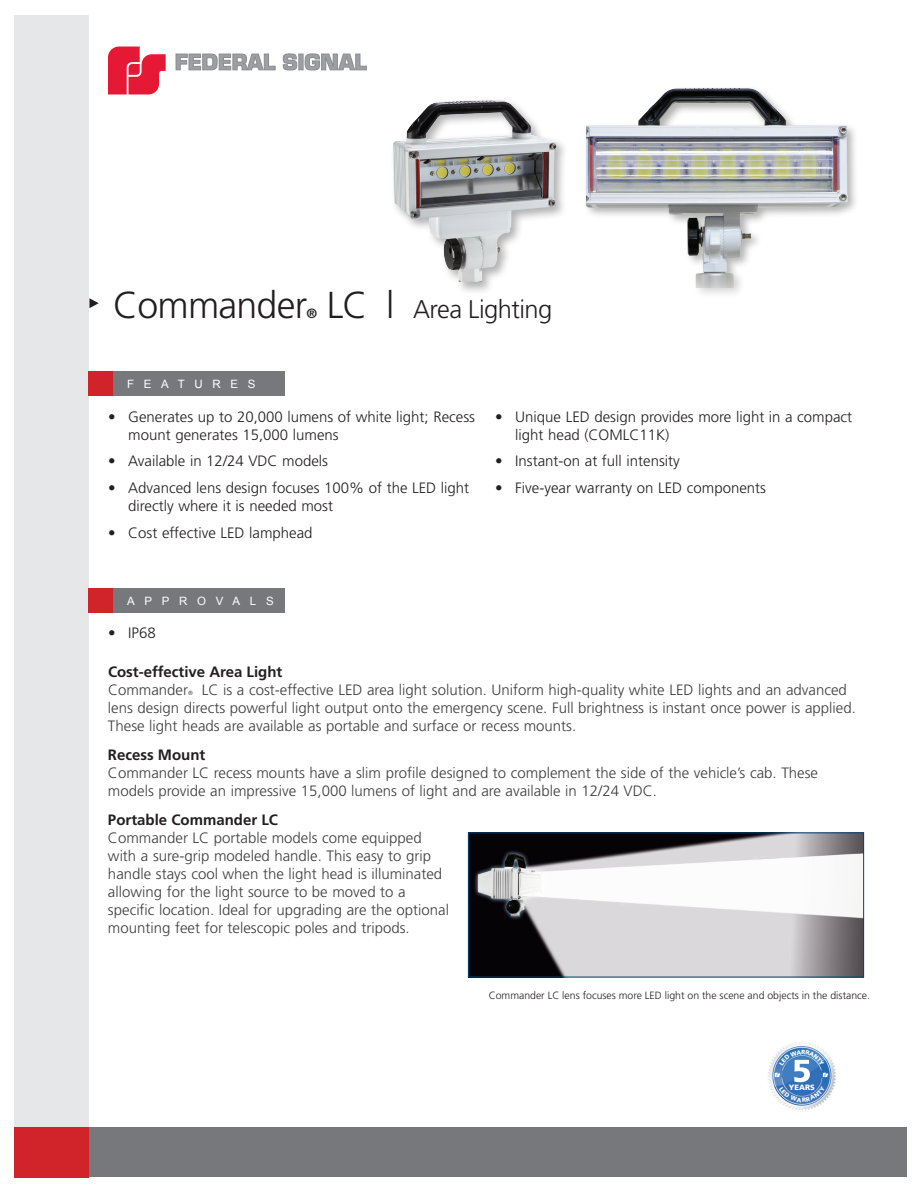
<style>
.page{position:relative;width:918px;height:1188px;background:#fff}
.page>*{position:absolute;margin:0;border:0;box-sizing:border-box;transform-origin:0 0}
.t1{font:300 37.5px "Frutiger LT Std";letter-spacing:-.02em;color:#231f20}
.t2{font:300 25.5px "Frutiger LT Std";letter-spacing:-.02em;color:#231f20}
.t3{font:300 15px/18px "Frutiger LT Std";color:#3e3e3f}
.t4{font:300 15px/18px "Frutiger LT Std";color:#231f20}
.t5{font:700 15px "Frutiger LT Std";color:#231f20}
.t6{font:700 13.5px "Frutiger LT Std";color:#231f20}
.t7{font:11.55px "Arial";letter-spacing:.85em;color:#fff}
.t8{font:300 10.5px "Frutiger LT Std";color:#231f20}
.t9{font:900 7.65px "Frutiger";color:#fff}
.t10{font:300 6px "Frutiger LT Std";color:#3e3e3f}
.s1{font-size:37.5px}
</style>
<div class="page">
<div style="left:14px;top:1127px;width:892px;height:50px;background:#76787b"></div>
<div style="left:14px;top:15px;width:74px;height:1162px;background:#e6e7e9"></div>
<div style="left:88px;top:372px;width:25px;height:24px;background:#d1232a"></div>
<div style="left:88px;top:588px;width:25px;height:25px;background:#d1232a"></div>
<svg style="left:89px;top:298px;width:10px;height:10px"></svg>
<svg style="left:176px;top:54px;width:99px;height:16px"></svg>
<svg style="left:283px;top:54px;width:14px;height:16px"></svg>
<hr style="left:299px;top:54px;width:4px;height:16px;background:#96989b">
<svg style="left:305px;top:54px;width:62px;height:16px"></svg>
<svg style="left:108px;top:47px;width:58px;height:47px"></svg>
<div style="left:113px;top:372px;width:172px;height:24px;background:#76787b"></div>
<div style="left:113px;top:588px;width:172px;height:25px;background:#76787b"></div>
<div style="left:14px;top:1128px;width:74px;height:50px;background:#d1232a"></div>
<img style="left:768px;top:1042px;width:69px;height:69px">
<img style="left:470px;top:834px;width:392px;height:141px">
<div style="left:468px;top:832px;width:396px;height:145px;border:1px solid #00467e"></div>
<img style="left:586px;top:88px;width:270px;height:200px">
<div style="left:390px;top:97px;width:179px;height:198px;background:#231f20;opacity:.35"></div>
<img style="left:393px;top:101px;width:115px;height:181px">
<svg style="left:775px;top:1050px;width:53px;height:52px;background:#6492c7"></svg>
<h1 class="t1" style="left:113px;top:283px;width:196px">Commander</h1>
<p class="t6" style="left:306px;top:305px;width:12px">®</p>
<h2 class="t2" style="left:327px;top:294px;width:227px"><span class="s1">LC l</span> Area Lighting</h2>
<p class="t7" style="left:127px;top:376px;width:130px">FEATURES</p>
<p class="t4" style="left:128px;top:408px;width:348px;text-indent:-20px">• Generates up to 20,000 lumens of white light; Recess mount generates 15,000 lumens</p>
<p class="t4" style="left:108px;top:452px;width:222px">• Available in 12/24 VDC models</p>
<p class="t4" style="left:128px;top:479px;width:342px;text-indent:-20px">• Advanced lens design focuses 100% of the LED light directly where it is needed most</p>
<p class="t4" style="left:108px;top:524px;width:206px">• Cost effective LED lamphead</p>
<p class="t4" style="left:515px;top:408px;width:339px;text-indent:-20px">• Unique LED design provides more light in a compact light head (COMLC11K)</p>
<p class="t4" style="left:495px;top:452px;width:186px">• Instant-on at full intensity</p>
<p class="t4" style="left:495px;top:479px;width:273px">• Five-year warranty on LED components</p>
<p class="t7" style="left:127px;top:593px;width:148px">APPROVALS</p>
<p class="t4" style="left:108px;top:624px;width:49px">• IP68</p>
<p class="t5" style="left:108px;top:663px;width:176px">Cost-effective Area Light</p>
<p class="t3" style="left:108px;top:681px;width:82px">Commander</p>
<p class="t10" style="left:188px;top:690px;width:6px">®</p>
<p class="t3" style="left:108px;top:681px;width:749px;text-indent:94px">LC is a cost-effective LED area light solution. Uniform high-quality white LED lights and an advanced lens design directs powerful light output onto the emergency scene. Full brightness is instant once power is applied.<br>These light heads are available as portable and surface or recess mounts.</p>
<p class="t5" style="left:108px;top:746px;width:99px">Recess Mount</p>
<p class="t3" style="left:108px;top:764px;width:712px">Commander LC recess mounts have a slim profile designed to complement the side of the vehicle’s cab. These models provide an impressive 15,000 lumens of light and are available in 12/24 VDC.</p>
<p class="t5" style="left:108px;top:811px;width:172px">Portable Commander LC</p>
<p class="t3" style="left:108px;top:829px;width:343px">Commander LC portable models come equipped with a sure-grip modeled handle. This easy to grip handle stays cool when the light head is illuminated allowing for the light source to be moved to a specific location. Ideal for upgrading are the optional mounting feet for telescopic poles and tripods.</p>
<p class="t8" style="left:489px;top:990px;width:383px">Commander LC lens focuses more LED light on the scene and objects in the distance.</p>
<p class="t9" style="left:789px;top:1083px;width:27px">YEARS</p>
</div>
